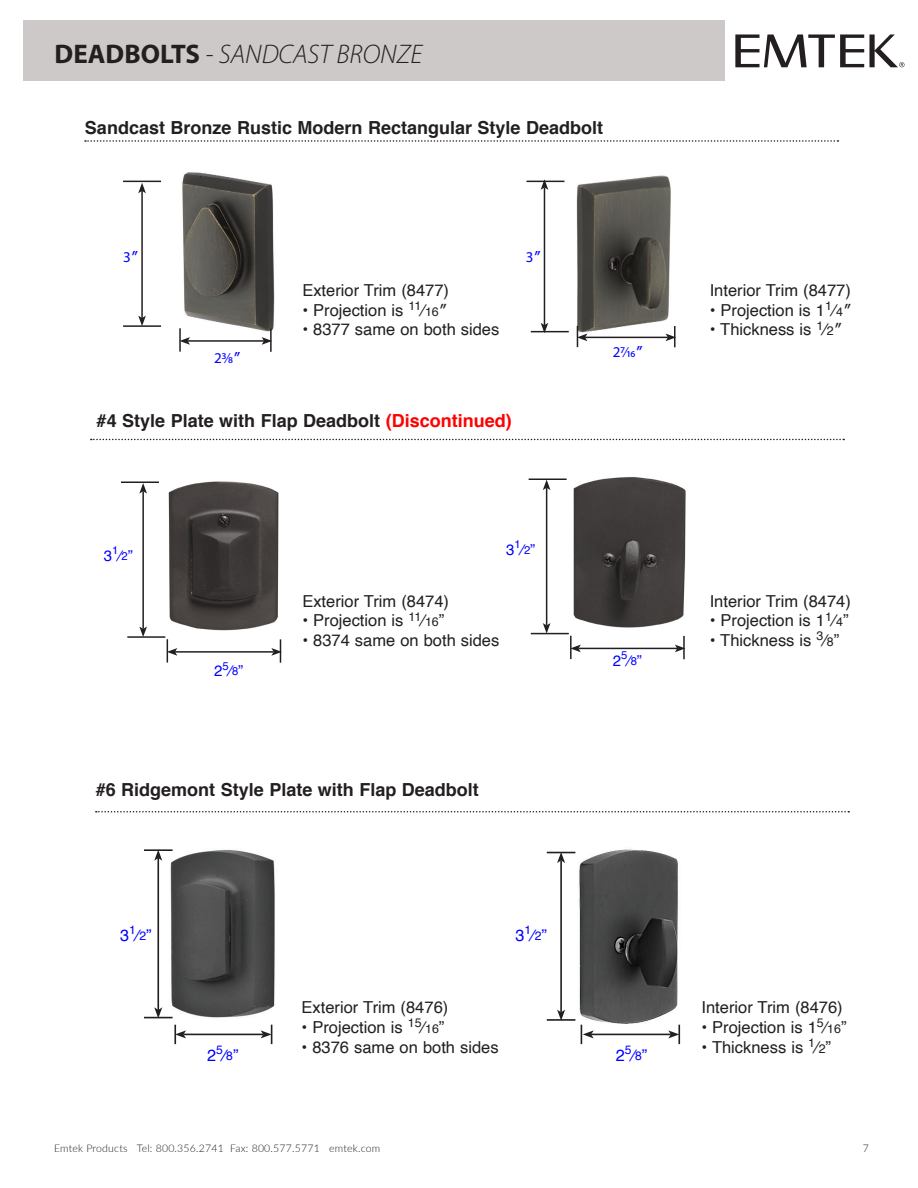
<style>
.page{position:relative;width:918px;height:1188px;background:#fff}
.page>*{position:absolute;margin:0;border:0;box-sizing:border-box;transform-origin:0 0}
.t1{font:italic 300 27px "Myriad Pro";color:#231f20}
.t2{font:700 18px "Helvetica";color:#231f20}
.t3{font:16.5px "Helvetica";color:#231f20}
.t4{font:16.2px "Helvetica";color:#00f}
.t5{font:15px "Helvetica";color:#00f}
.t6{font:15px "Myriad Pro";color:#00f}
.t7{font:12.15px "Helvetica";color:#00f}
.t8{font:300 10.5px "Lato";letter-spacing:.02em;color:#231f20}
.s1{font-weight:700;font-style:normal}
.s2{font-family:"Helvetica"}
.s3{font-size:12.3px}
.s4{color:#f00}
.s5{font-size:11.25px}
.s6{font-size:16.2px}
.s7{font-size:12.15px}
</style>
<div class="page">
<div style="left:23px;top:21px;width:702px;height:60px;background:#cdc9c8"></div>
<svg style="left:735px;top:34px;width:169px;height:33px"></svg>
<img style="left:576px;top:175px;width:95px;height:167px">
<img style="left:182px;top:172px;width:93px;height:166px">
<svg style="left:85px;top:140px;width:753px;height:2px"></svg>
<img style="left:168px;top:481px;width:111px;height:150px">
<img style="left:573px;top:477px;width:113px;height:151px">
<hr style="left:127px;top:636px;width:38px;height:2px;background:#231f20">
<hr style="left:123px;top:325px;width:38px;height:2px;background:#231f20">
<hr style="left:142px;top:491px;width:2px;height:138px;background:#231f20">
<svg style="left:139px;top:483px;width:8px;height:11px"></svg>
<svg style="left:139px;top:627px;width:8px;height:10px"></svg>
<hr style="left:141px;top:191px;width:2px;height:127px;background:#231f20">
<svg style="left:138px;top:183px;width:8px;height:10px"></svg>
<svg style="left:138px;top:316px;width:8px;height:10px"></svg>
<hr style="left:179px;top:328px;width:2px;height:24px;background:#231f20">
<hr style="left:270px;top:328px;width:2px;height:24px;background:#231f20">
<hr style="left:175px;top:651px;width:99px;height:2px;background:#231f20">
<svg style="left:167px;top:639px;width:10px;height:24px"></svg>
<svg style="left:271px;top:639px;width:11px;height:24px"></svg>
<hr style="left:188px;top:340px;width:76px;height:2px;background:#231f20">
<svg style="left:179px;top:337px;width:11px;height:8px"></svg>
<svg style="left:262px;top:337px;width:10px;height:8px"></svg>
<hr style="left:529px;top:479px;width:38px;height:1px;background:#231f20">
<hr style="left:526px;top:181px;width:38px;height:1px;background:#231f20">
<hr style="left:121px;top:482px;width:38px;height:1px;background:#231f20">
<hr style="left:123px;top:181px;width:38px;height:1px;background:#231f20">
<hr style="left:531px;top:633px;width:38px;height:1px;background:#231f20">
<hr style="left:531px;top:331px;width:38px;height:1px;background:#231f20">
<hr style="left:546px;top:488px;width:1px;height:137px;background:#231f20">
<svg style="left:543px;top:480px;width:7px;height:10px"></svg>
<svg style="left:543px;top:623px;width:7px;height:10px"></svg>
<hr style="left:544px;top:187px;width:1px;height:138px;background:#231f20">
<svg style="left:541px;top:179px;width:7px;height:11px"></svg>
<svg style="left:541px;top:323px;width:7px;height:10px"></svg>
<hr style="left:570px;top:636px;width:2px;height:23px;background:#231f20">
<hr style="left:683px;top:636px;width:2px;height:23px;background:#231f20">
<hr style="left:674px;top:326px;width:2px;height:21px;background:#231f20">
<hr style="left:579px;top:648px;width:98px;height:1px;background:#231f20">
<svg style="left:570px;top:645px;width:11px;height:7px"></svg>
<svg style="left:675px;top:645px;width:10px;height:7px"></svg>
<hr style="left:585px;top:337px;width:83px;height:1px;background:#231f20">
<svg style="left:577px;top:326px;width:10px;height:21px"></svg>
<svg style="left:666px;top:334px;width:10px;height:7px"></svg>
<svg style="left:91px;top:439px;width:753px;height:1px"></svg>
<svg style="left:96px;top:811px;width:753px;height:2px"></svg>
<img style="left:144px;top:849px;width:131px;height:192px">
<img style="left:574px;top:849px;width:107px;height:194px">
<hr style="left:144px;top:849px;width:29px;height:2px;background:#231f20">
<hr style="left:547px;top:1019px;width:28px;height:2px;background:#231f20">
<hr style="left:560px;top:860px;width:2px;height:152px;background:#231f20">
<svg style="left:547px;top:852px;width:28px;height:11px"></svg>
<svg style="left:557px;top:1010px;width:8px;height:11px"></svg>
<hr style="left:157px;top:858px;width:2px;height:152px;background:#231f20">
<svg style="left:154px;top:851px;width:8px;height:10px"></svg>
<svg style="left:144px;top:1007px;width:29px;height:11px"></svg>
<hr style="left:591px;top:1034px;width:80px;height:1px;background:#231f20">
<svg style="left:581px;top:1025px;width:13px;height:19px"></svg>
<svg style="left:668px;top:1025px;width:12px;height:19px"></svg>
<hr style="left:183px;top:1034px;width:80px;height:1px;background:#231f20">
<svg style="left:174px;top:1025px;width:12px;height:19px"></svg>
<svg style="left:261px;top:1025px;width:11px;height:19px"></svg>
<p class="t1" style="left:55px;top:37px;width:369px"><span class="s1">DEADBOLTS</span> - SANDCAST BRONZE</p>
<p class="t2" style="left:85px;top:113px;width:520px">Sandcast Bronze Rustic Modern Rectangular Style Deadbolt</p>
<p class="t6" style="left:123px;top:248px;width:17px">3<span class="s2">″</span></p>
<p class="t6" style="left:214px;top:349px;width:28px">23/8<span class="s2">″</span></p>
<p class="t3" style="left:302px;top:277px;width:148px">Exterior Trim (8477)</p>
<p class="t3" style="left:302px;top:297px;width:147px">• Projection is <sup>11</sup>⁄<span class="s3">16</span>″</p>
<p class="t3" style="left:302px;top:317px;width:199px">• 8377 same on both sides</p>
<p class="t6" style="left:526px;top:248px;width:17px">3<span class="s2">″</span></p>
<p class="t2" style="left:97px;top:406px;width:417px">#4 Style Plate with Flap Deadbolt <span class="s4">(Discontinued)</span></p>
<p class="t5" style="left:104px;top:544px;width:31px">3<sup>1</sup>⁄<span class="s5">2</span>”</p>
<p class="t5" style="left:214px;top:659px;width:31px">2<sup>5</sup>⁄<span class="s5">8</span>”</p>
<p class="t5" style="left:506px;top:538px;width:31px">3<sup>1</sup>⁄<span class="s5">2</span>”</p>
<p class="t3" style="left:302px;top:588px;width:148px">Exterior Trim (8474)</p>
<p class="t3" style="left:302px;top:608px;width:143px">• Projection is <sup>11</sup>⁄<span class="s3">16</span>”</p>
<p class="t3" style="left:302px;top:628px;width:199px">• 8374 same on both sides</p>
<p class="t2" style="left:96px;top:775px;width:385px">#6 Ridgemont Style Plate with Flap Deadbolt</p>
<p class="t4" style="left:120px;top:923px;width:11px">3</p>
<p class="t7" style="left:129px;top:923px;width:24px">1<span class="s6">⁄</span>2<span class="s6">”</span></p>
<p class="t4" style="left:207px;top:1043px;width:11px">2</p>
<p class="t7" style="left:216px;top:1043px;width:24px">5<span class="s6">⁄</span>8<span class="s6">”</span></p>
<p class="t4" style="left:515px;top:923px;width:33px">3<sup>1</sup>⁄<span class="s7">2</span>”</p>
<p class="t3" style="left:302px;top:994px;width:148px">Exterior Trim (8476)</p>
<p class="t3" style="left:302px;top:1014px;width:144px">• Projection is <sup>15</sup>⁄<span class="s3">16</span>”</p>
<p class="t3" style="left:302px;top:1034px;width:199px">• 8376 same on both sides</p>
<p class="t6" style="left:613px;top:343px;width:32px">27/16<span class="s2">″</span></p>
<p class="t3" style="left:710px;top:277px;width:143px">Interior Trim (8477)</p>
<p class="t3" style="left:710px;top:297px;width:143px">• Projection is 1<sup>1</sup>⁄<span class="s3">4</span>″</p>
<p class="t3" style="left:710px;top:317px;width:134px">• Thickness is <sup>1</sup>⁄<span class="s3">2</span>″</p>
<p class="t5" style="left:613px;top:649px;width:31px">2<sup>5</sup>⁄<span class="s5">8</span>”</p>
<p class="t3" style="left:710px;top:588px;width:143px">Interior Trim (8474)</p>
<p class="t3" style="left:710px;top:608px;width:140px">• Projection is 1<sup>1</sup>⁄<span class="s3">4</span>”</p>
<p class="t3" style="left:710px;top:628px;width:131px">• Thickness is <sup>3</sup>⁄<span class="s3">8</span>”</p>
<p class="t4" style="left:616px;top:1043px;width:33px">2<sup>5</sup>⁄<span class="s7">8</span>”</p>
<p class="t3" style="left:701px;top:994px;width:143px">Interior Trim (8476)</p>
<p class="t3" style="left:701px;top:1014px;width:147px">• Projection is 1<sup>5</sup>⁄<span class="s3">16</span>”</p>
<p class="t3" style="left:701px;top:1034px;width:131px">• Thickness is <sup>1</sup>⁄<span class="s3">2</span>”</p>
<p class="t8" style="left:54px;top:1141px;width:328px">Emtek Products Tel: 800.356.2741 Fax: 800.577.5771 emtek.com</p>
<p class="t8" style="left:863px;top:1141px;width:8px">7</p>
</div>
